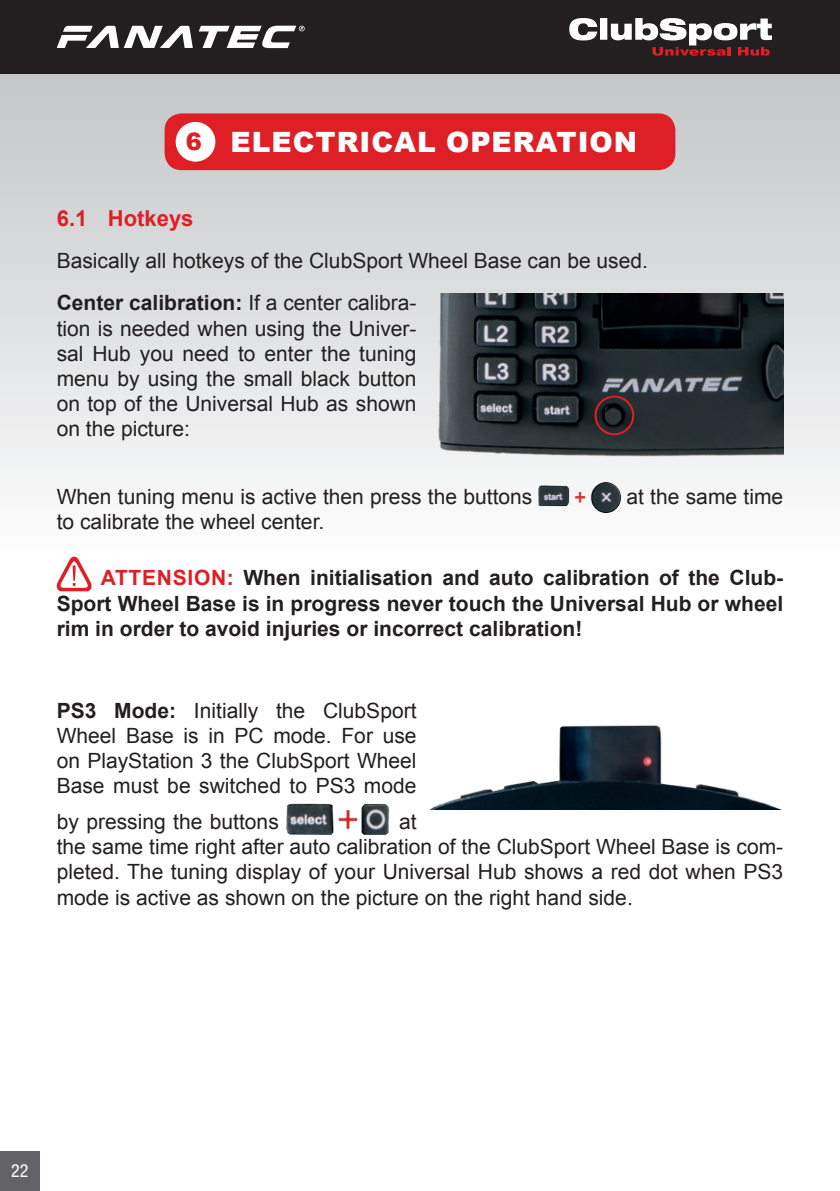
<style>
.page{position:relative;width:840px;height:1191px;background:#fff}
.page>*{position:absolute;margin:0;border:0;box-sizing:border-box;transform-origin:0 0}
.t1{font:900 28px "Arial";letter-spacing:.035em;color:#fff}
.t2{font:900 24px "Arial";color:#de1f26}
.t3{font:700 22px "Arial";color:#de1f26}
.t4{font:21px/25.2px "Arial";color:#231f20}
.t5{font:700 21px/25.2px "Arial";color:#231f20;text-align:justify}
.t6{font:condensed 18px "Helvetica Neue LT Std";color:#fff}
.s1{font-weight:700}
.s2{color:#de1f26}
</style>
<div class="page">
<svg style="left:0;top:74px;width:839px;height:518px"></svg>
<svg style="left:839px;top:0;width:1px;height:484px"></svg>
<div style="left:0;top:1151px;width:39px;height:40px;background:#636366"></div>
<div style="left:0;top:0;width:839px;height:74px;background:#231f20"></div>
<svg style="left:57px;top:26px;width:247px;height:22px"></svg>
<svg style="left:569px;top:18px;width:202px;height:38px"></svg>
<div style="left:164px;top:113px;width:511px;height:57px;background:#de1f26;border-radius:17px"></div>
<img style="left:538px;top:482px;width:81px;height:30px">
<svg style="left:57px;top:556px;width:34px;height:35px"></svg>
<img style="left:286px;top:803px;width:103px;height:32px">
<div style="left:175px;top:122px;width:40px;height:40px;background:#fff;border-radius:50%"></div>
<img style="left:427px;top:293px;width:355px;height:174px">
<div style="left:594px;top:395px;width:40px;height:40px;border:2px solid #de1f26;border-radius:50%"></div>
<img style="left:431px;top:725px;width:349px;height:84px">
<p class="t2" style="left:185px;top:124px;width:18px">6</p>
<h1 class="t1" style="left:230px;top:122px;width:408px">ELECTRICAL OPERATION</h1>
<p class="t3" style="left:57px;top:203px;width:138px">6.1 Hotkeys</p>
<p class="t4" style="left:57px;top:239px;width:592px;line-height:42.2px">Basically all hotkeys of the ClubSport Wheel Base can be used.<br><span class="s1">Center calibration:</span> If a center calibra-</p>
<p class="t4" style="left:57px;top:315px;width:361px;text-align:justify">tion is needed when using the Univer&shy;sal Hub you need to enter the tuning menu by using the small black button on top of the Universal Hub as shown on the picture:</p>
<p class="t4" style="left:57px;top:484px;width:477px">When tuning menu is active then press the buttons</p>
<p class="t4" style="left:626px;top:484px;width:158px">at the same time</p>
<p class="t4" style="left:57px;top:509px;width:269px">to calibrate the wheel center.</p>
<p class="t5" style="left:57px;top:565px;width:727px;text-indent:44px"><span class="s2">ATTENSION:</span> When initialisation and auto calibration of the Club-Sport Wheel Base is in progress never touch the Universal Hub or wheel rim in order to avoid injuries or incorrect calibration!</p>
<p class="t4" style="left:57px;top:697px;width:361px;text-align:justify"><span class="s1">PS3 Mode:</span> Initially the ClubSport Wheel Base is in PC mode. For use on PlayStation 3 the ClubSport Wheel Base must be switched to PS3 mode</p>
<p class="t4" style="left:57px;top:809px;width:223px">by pressing the buttons</p>
<p class="t4" style="left:57px;top:809px;width:727px;text-indent:342px">at<br>the same time right after auto calibration of the ClubSport Wheel Base is com&shy;pleted. The tuning display of your Universal Hub shows a red dot when PS3 mode is active as shown on the picture on the right hand side.</p>
<p class="t6" style="left:11px;top:1160px;width:19px">22</p>
</div>
